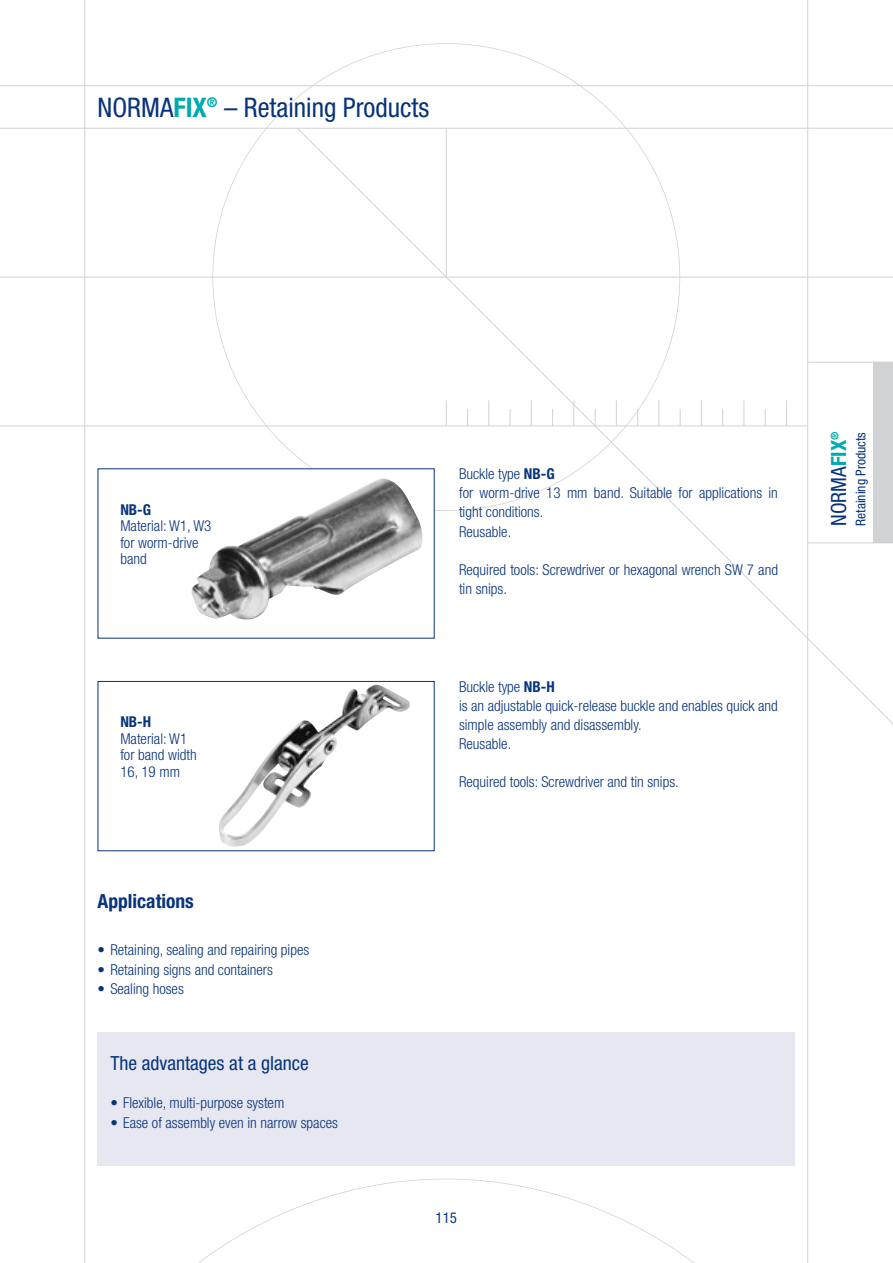
<style>
.page{position:relative;width:893px;height:1263px;background:#fff}
.page>*{position:absolute;margin:0;border:0;box-sizing:border-box;transform-origin:0 0}
.t1{font:condensed 27px "Helvetica Neue LT";color:#08347b}
.t2{font:condensed 21px "Helvetica Neue LT";color:#08347b}
.t3{font:condensed 19.5px "Helvetica Neue LT";color:#08347b}
.t4{font:700 condensed 19.5px "Helvetica Neue LT";color:#08347b}
.t5{font:300 condensed 15px/19.2px "Helvetica Neue LT";color:#08347b}
.t6{font:700 condensed 15px "Helvetica Neue LT";color:#08347b}
.t7{font:condensed 15px "Helvetica Neue LT";color:#08347b}
.t8{font:condensed 13.5px "Helvetica Neue LT";color:#08347b}
.s1{font-weight:700;color:#00aaad}
.s2{font-weight:700}
</style>
<div class="page">
<svg style="left:198px;top:1178px;width:496px;height:85px"></svg>
<hr style="left:84px;top:1px;width:1px;height:1262px;background:#d1d2d4">
<hr style="left:807px;top:1px;width:1px;height:1262px;background:#d1d2d4">
<hr style="left:0;top:277px;width:893px;height:1px;background:#d1d2d4">
<hr style="left:0;top:425px;width:808px;height:1px;background:#d1d2d4">
<svg style="left:296px;top:127px;width:597px;height:611px"></svg>
<svg style="left:467px;top:409px;width:1px;height:17px"></svg>
<svg style="left:488px;top:400px;width:1px;height:26px"></svg>
<svg style="left:446px;top:400px;width:1px;height:26px"></svg>
<svg style="left:510px;top:409px;width:1px;height:17px"></svg>
<svg style="left:531px;top:400px;width:1px;height:26px"></svg>
<svg style="left:552px;top:409px;width:1px;height:17px"></svg>
<svg style="left:573px;top:400px;width:1px;height:26px"></svg>
<svg style="left:595px;top:409px;width:1px;height:17px"></svg>
<svg style="left:616px;top:400px;width:1px;height:26px"></svg>
<svg style="left:637px;top:409px;width:1px;height:17px"></svg>
<svg style="left:658px;top:400px;width:1px;height:26px"></svg>
<svg style="left:680px;top:409px;width:1px;height:17px"></svg>
<svg style="left:701px;top:400px;width:1px;height:26px"></svg>
<svg style="left:722px;top:409px;width:1px;height:17px"></svg>
<svg style="left:744px;top:400px;width:1px;height:26px"></svg>
<svg style="left:765px;top:409px;width:1px;height:17px"></svg>
<svg style="left:786px;top:400px;width:1px;height:26px"></svg>
<hr style="left:0;top:85px;width:893px;height:1px;background:#d1d2d4">
<hr style="left:0;top:128px;width:893px;height:1px;background:#d1d2d4">
<div style="left:874px;top:362px;width:19px;height:181px;background:#d1d2d4"></div>
<hr style="left:808px;top:542px;width:85px;height:1px;background:#d1d2d4">
<hr style="left:808px;top:362px;width:85px;height:1px;background:#d1d2d4">
<div style="left:98px;top:469px;width:336px;height:169px;background:#fff"></div>
<img style="left:191px;top:478px;width:232px;height:142px">
<div style="left:98px;top:681px;width:336px;height:170px;background:#fff"></div>
<img style="left:219px;top:684px;width:191px;height:163px">
<div style="left:98px;top:681px;width:337px;height:170px;border:1px solid #08347b"></div>
<div style="left:98px;top:1032px;width:697px;height:134px;background:#e6e7f1"></div>
<h1 class="t1" style="left:98px;top:97px;width:333px">NORMA<span class="s1">FIX</span><sup>®</sup> – Retaining Products</h1>
<p class="t6" style="left:120px;top:504px;width:32px">NB-G</p>
<p class="t5" style="left:120px;top:519px;width:93px;line-height:16.5px">Material: W1, W3 for worm-drive band</p>
<p class="t6" style="left:120px;top:716px;width:32px">NB-H</p>
<p class="t5" style="left:120px;top:731px;width:78px;line-height:16.5px">Material: W1 for band width<br>16, 19 mm</p>
<h3 class="t4" style="left:98px;top:894px;width:98px">Applications</h3>
<p class="t5" style="left:98px;top:942px;width:213px">• Retaining, sealing and repairing pipes</p>
<p class="t5" style="left:98px;top:961px;width:177px">• Retaining signs and containers</p>
<p class="t5" style="left:98px;top:980px;width:88px">• Sealing hoses</p>
<h3 class="t3" style="left:110px;top:1056px;width:200px">The advantages at a glance</h3>
<p class="t5" style="left:110px;top:1095px;width:175px">• Flexible, multi-purpose system</p>
<p class="t5" style="left:110px;top:1114px;width:229px">• Ease of assembly even in narrow spaces</p>
<p class="t5" style="left:459px;top:465px;width:320px">Buckle type <span class="s2">NB-G<br></span>for worm-drive 13 mm band. Suitable for applications in tight conditions.<br>Reusable.</p>
<p class="t5" style="left:459px;top:561px;width:320px">Required tools: Screwdriver or hexagonal wrench SW 7 and tin snips.</p>
<p class="t5" style="left:459px;top:678px;width:320px">Buckle type <span class="s2">NB-H<br></span>is an adjustable quick-release buckle and enables quick and simple assembly and disassembly.<br>Reusable.</p>
<p class="t5" style="left:459px;top:774px;width:221px">Required tools: Screwdriver and tin snips.</p>
<h2 class="t2" style="left:831px;top:526px;width:96px;rotate:-90deg">NORMA<span class="s1">FIX</span><sup>®</sup></h2>
<p class="t8" style="left:856px;top:526px;width:95px;rotate:-90deg">Retaining Products</p>
<p class="t7" style="left:436px;top:1212px;width:23px">115</p>
</div>
